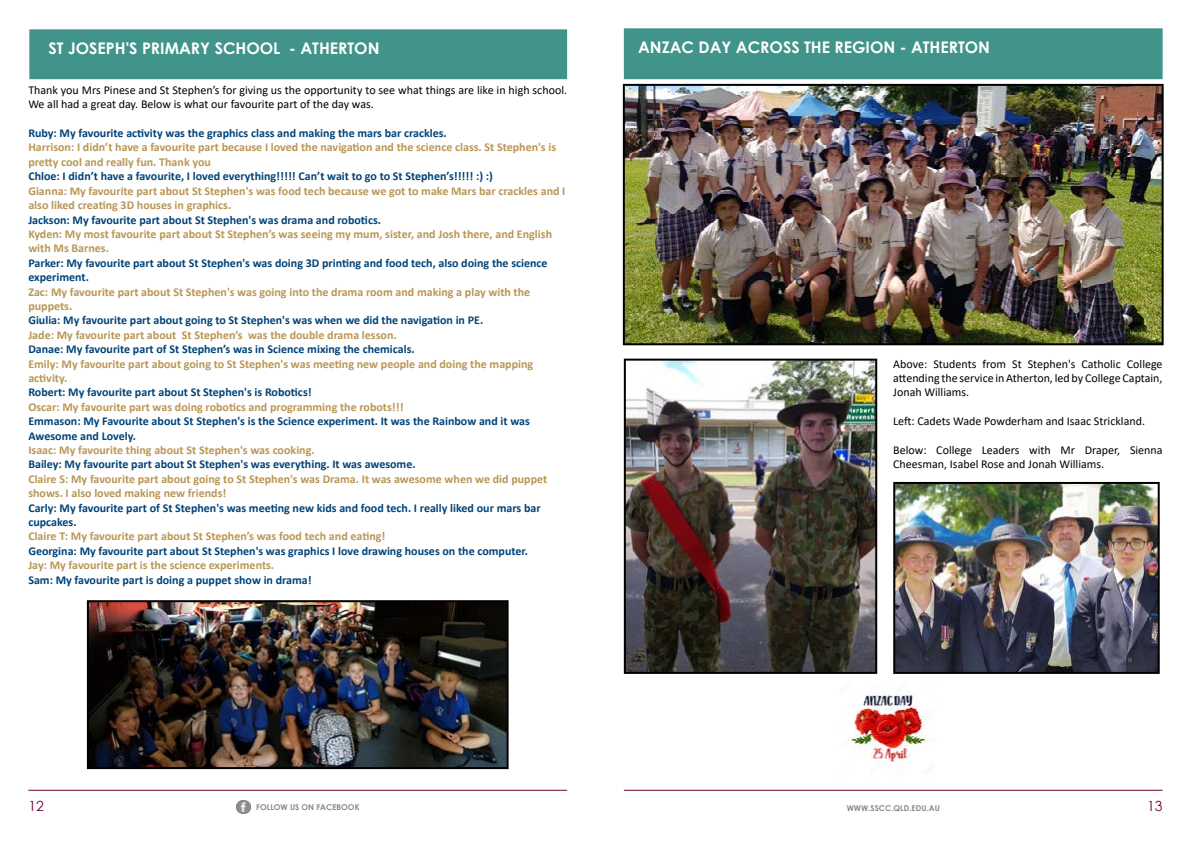
<style>
.page{position:relative;width:1191px;height:842px;background:#fff}
.page>*{position:absolute;margin:0;border:0;box-sizing:border-box;transform-origin:0 0}
.t1{font:700 16px "Century Gothic";color:#fff}
.t2{font:14px "Century Gothic";color:#6e033a}
.t3{font:700 12px/14.4px "Calibri";color:#ba9654}
.t4{font:700 12px/14.4px "Calibri";color:#004379}
.t5{font:12px/14.4px "Calibri";color:#000}
.t6{font:700 8px "Century Gothic";color:#8a8a8a}
</style>
<div class="page">
<hr style="left:28px;top:790px;width:539px;height:1px;background:#6e033a">
<hr style="left:624px;top:790px;width:538px;height:1px;background:#6e033a">
<img style="left:236px;top:800px;width:14px;height:14px">
<div style="left:30px;top:30px;width:536px;height:49px;background:#40948a"></div>
<div style="left:29px;top:29px;width:538px;height:50px;border:1px solid #40948a"></div>
<img style="left:90px;top:603px;width:415px;height:163px">
<div style="left:87px;top:600px;width:421px;height:169px;border:2px solid #000"></div>
<div style="left:624px;top:29px;width:538px;height:50px;background:#40948a"></div>
<div style="left:624px;top:28px;width:538px;height:51px;border:1px solid #40948a"></div>
<img style="left:626px;top:87px;width:534px;height:255px">
<div style="left:623px;top:84px;width:540px;height:261px;border:2px solid #000"></div>
<img style="left:896px;top:485px;width:260px;height:186px">
<div style="left:893px;top:482px;width:266px;height:192px;border:2px solid #000"></div>
<img style="left:627px;top:362px;width:247px;height:309px">
<div style="left:624px;top:359px;width:253px;height:315px;border:2px solid #000"></div>
<img style="left:846px;top:694px;width:89px;height:73px">
<h1 class="t1" style="left:49px;top:36px;width:332px">ST JOSEPH'S PRIMARY SCHOOL - ATHERTON</h1>
<p class="t5" style="left:28px;top:82px;width:540px">Thank you Mrs Pinese and St Stephen’s for giving us the opportunity to see what things are like in high school.<br>We all had a great day. Below is what our favourite part of the day was.</p>
<p class="t4" style="left:28px;top:126px;width:420px">Ruby: My favourite activity was the graphics class and making the mars bar crackles.</p>
<p class="t3" style="left:28px;top:140px;width:529px">Harrison: I didn’t have a favourite part because I loved the navigation and the science class. St Stephen's is pretty cool and really fun. Thank you</p>
<p class="t4" style="left:28px;top:169px;width:466px">Chloe: I didn’t have a favourite, I loved everything!!!!! Can’t wait to go to St Stephen’s!!!!! :) :)</p>
<p class="t3" style="left:28px;top:183px;width:538px">Gianna: My favourite part about St Stephen's was food tech because we got to make Mars bar crackles and I also liked creating 3D houses in graphics.</p>
<p class="t4" style="left:28px;top:212px;width:354px">Jackson: My favourite part about St Stephen's was drama and robotics.</p>
<p class="t3" style="left:28px;top:227px;width:525px">Kyden: My most favourite part about St Stephen’s was seeing my mum, sister, and Josh there, and English with Ms Barnes.</p>
<p class="t4" style="left:28px;top:255px;width:521px">Parker: My favourite part about St Stephen's was doing 3D printing and food tech, also doing the science experiment.</p>
<p class="t3" style="left:28px;top:284px;width:503px">Zac: My favourite part about St Stephen's was going into the drama room and making a play with the puppets.</p>
<p class="t4" style="left:28px;top:313px;width:456px">Giulia: My favourite part about going to St Stephen's was when we did the navigation in PE.</p>
<p class="t3" style="left:28px;top:327px;width:370px">Jade: My favourite part about St Stephen’s was the double drama lesson.</p>
<p class="t4" style="left:28px;top:342px;width:388px">Danae: My favourite part of St Stephen’s was in Science mixing the chemicals.</p>
<p class="t3" style="left:28px;top:356px;width:506px">Emily: My favourite part about going to St Stephen's was meeting new people and doing the mapping activity.</p>
<p class="t4" style="left:28px;top:385px;width:285px">Robert: My favourite part about St Stephen's is Robotics!</p>
<p class="t3" style="left:28px;top:399px;width:377px">Oscar: My favourite part was doing robotics and programming the robots!!!</p>
<p class="t4" style="left:28px;top:414px;width:503px">Emmason: My Favourite about St Stephen's is the Science experiment. It was the Rainbow and it was<br>Awesome and Lovely.</p>
<p class="t3" style="left:28px;top:443px;width:288px">Isaac: My favourite thing about St Stephen's was cooking.</p>
<p class="t4" style="left:28px;top:457px;width:389px">Bailey: My favourite part about St Stephen's was everything. It was awesome.</p>
<p class="t3" style="left:28px;top:471px;width:520px">Claire S: My favourite part about going to St Stephen's was Drama. It was awesome when we did puppet shows. I also loved making new friends!</p>
<p class="t4" style="left:28px;top:500px;width:514px">Carly: My favourite part of St Stephen's was meeting new kids and food tech. I really liked our mars bar cupcakes.</p>
<p class="t3" style="left:28px;top:529px;width:358px">Claire T: My favourite part about St Stephen’s was food tech and eating!</p>
<p class="t4" style="left:28px;top:543px;width:501px">Georgina: My favourite part about St Stephen's was graphics I love drawing houses on the computer.</p>
<p class="t3" style="left:28px;top:558px;width:247px">Jay: My favourite part is the science experiments.</p>
<p class="t4" style="left:28px;top:572px;width:285px">Sam: My favourite part is doing a puppet show in drama!</p>
<h1 class="t1" style="left:638px;top:35px;width:354px">ANZAC DAY ACROSS THE REGION - ATHERTON</h1>
<p class="t5" style="left:893px;top:356px;width:271px;text-align:justify">Above: Students from St Stephen's Catholic College attending the service in Atherton, led by College Captain, Jonah Williams.</p>
<p class="t5" style="left:893px;top:414px;width:253px">Left: Cadets Wade Powderham and Isaac Strickland.</p>
<p class="t5" style="left:893px;top:442px;width:271px">Below: College Leaders with Mr Draper, Sienna<br>Cheesman, Isabel Rose and Jonah Williams.</p>
<p class="t2" style="left:28px;top:796px;width:17px">12</p>
<p class="t6" style="left:256px;top:801px;width:105px">FOLLOW US ON FACEBOOK</p>
<p class="t6" style="left:846px;top:801px;width:95px">WWW.SSCC.QLD.EDU.AU</p>
<p class="t2" style="left:1147px;top:796px;width:17px">13</p>
</div>
